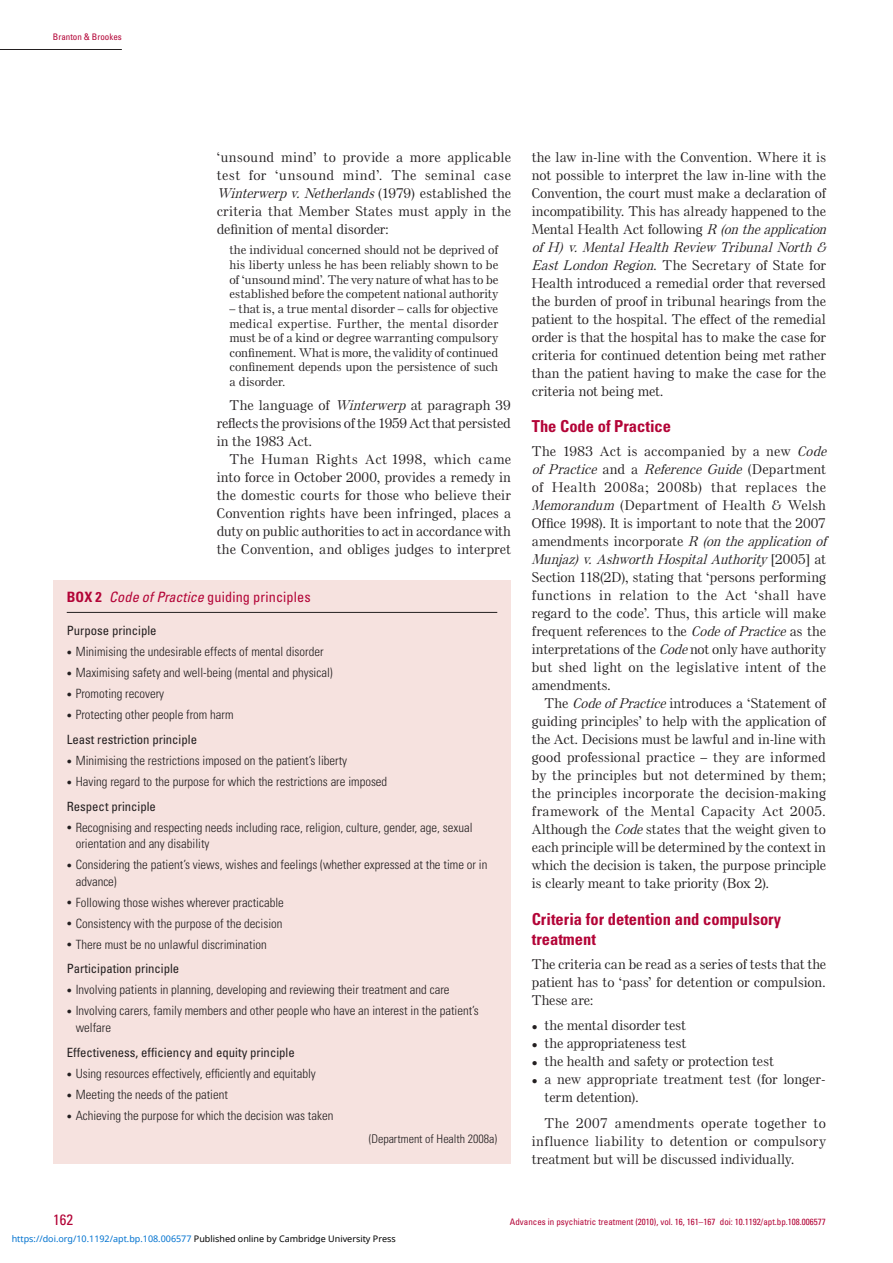
<style>
.page{position:relative;width:893px;height:1263px;background:#fff}
.page>*{position:absolute;margin:0;border:0;box-sizing:border-box;transform-origin:0 0}
.subhead_1{font:700 condensed 16.5px/19.8px "Univers LT Std";color:#b30437}
.Folio{font:condensed 15px "Univers LT Std";color:#b30437}
.Box_title{font:condensed 14.25px "Univers LT Std";letter-spacing:.01em;color:#b30437}
.Body_text{font:500 13.5px/18px "Else NPL Std";letter-spacing:.015em;color:#231f20;text-align:justify}
._1st_para{font:500 13.5px/18px "Else NPL Std";letter-spacing:.025em;color:#231f20}
.Bullet_list{font:500 13.5px "Else NPL Std";letter-spacing:.01em;color:#231f20}
.Bullet_list_last_lin{font:500 13.5px/18px "Else NPL Std";letter-spacing:.015em;color:#231f20}
.Bullet_list_first_li{font:500 13.5px "Else NPL Std";letter-spacing:.015em;color:#231f20}
.Box_bullet_list{font:300 condensed 12.75px/16.5px "Univers LT Std";color:#231f20}
.Box_subhead_1{font:condensed 12.75px "Univers LT Std";color:#231f20}
.Quote__display__case{font:500 12px/14.7px "Else NPL Std";letter-spacing:.01em;color:#231f20;text-align:justify}
.Box_footnote_source{font:300 condensed 12px "Univers LT Std";color:#231f20}
.t1{font:9px "Noto Sans";color:#0172cf}
.running_foot_article{font:condensed 9px "Univers LT Std";color:#b30437}
.running_head_article{font:condensed 9px "Univers LT Std";color:#b30437}
.s1{font-style:italic}
.s2{font-weight:700}
.s3{font-family:"Newspaper Pi BT";font-weight:400;font-stretch:normal;font-size:7.5px}
.s4{font-family:"Newspaper Pi BT";font-weight:400;font-size:8.55px}
.s5{color:#000}
</style>
<div class="page">
<hr style="left:0;top:49px;width:122px;height:1px;background:#231f20">
<div style="left:53px;top:581px;width:458px;height:583px;background:#f6e2df"></div>
<hr style="left:67px;top:612px;width:430px;height:1px;background:#231f20">
<p class="running_head_article" style="left:53px;top:31px;width:70px">Branton &amp; Brookes</p>
<p class="Body_text" style="left:217px;top:148px;width:296px">‘unsound mind’ to provide a more applicable test for ‘unsound mind’. The seminal case <span class="s1">Winterwerp v. Netherlands</span>( 1 9 7 9 ) e s t a b l i s h e d t h e criteria that Member States must apply in the definition of mental disorder:</p>
<p class="Quote__display__case" style="left:230px;top:243px;width:270px">the individual concerned should not be deprived of his liberty unless he has been reliably shown to be of ‘unsound mind’. The very nature of what has to be established before the competent national authority</p>
<p class="Quote__display__case" style="left:230px;top:301px;width:270px">– that is, a true mental disorder – calls for objective medical expertise. Further, the mental disorder must be of a kind or degree warranting compulsory confinement. What is more, the validity of continued confinement depends upon the persistence of such a disorder.</p>
<p class="Body_text" style="left:217px;top:396px;width:296px;text-indent:13px">The language of <span class="s1">Winterwerp</span> at paragraph 39 reflects the provisions of the 1959 Act that persisted in the 1983 Act.</p>
<p class="Body_text" style="left:217px;top:450px;width:296px;text-indent:13px">The Human Rights Act 1998, which came into force in October 2000, provides a remedy in the domestic courts for those who believe their Convention rights have been infringed, places a duty on public authorities to act in accordance with the Convention, and obliges judges to interpret</p>
<p class="Box_title" style="left:67px;top:588px;width:245px"><span class="s2">Box 2</span> <span class="s1">Code of Practice</span> guiding principles</p>
<p class="Box_subhead_1" style="left:67px;top:622px;width:91px">Purpose principle</p>
<p class="Box_bullet_list" style="left:67px;top:643px;width:258px"><span class="s3">•</span> Minimising the undesirable effects of mental disorder</p>
<p class="Box_bullet_list" style="left:67px;top:664px;width:267px"><span class="s3">•</span> Maximising safety and well-being (mental and physical)</p>
<p class="Box_bullet_list" style="left:67px;top:685px;width:99px"><span class="s3">•</span> Promoting recovery</p>
<p class="Box_bullet_list" style="left:67px;top:706px;width:168px"><span class="s3">•</span> Protecting other people from harm</p>
<p class="Box_subhead_1" style="left:67px;top:731px;width:132px">Least restriction principle</p>
<p class="Box_bullet_list" style="left:67px;top:752px;width:282px"><span class="s3">•</span> Minimising the restrictions imposed on the patient’s liberty</p>
<p class="Box_bullet_list" style="left:67px;top:773px;width:322px"><span class="s3">•</span> Having regard to the purpose for which the restrictions are imposed</p>
<p class="Box_subhead_1" style="left:67px;top:798px;width:91px">Respect principle</p>
<p class="Box_bullet_list" style="left:76px;top:819px;width:398px;text-indent:-9px"><span class="s3">•</span> Recognising and respecting needs including race, religion, culture, gender, age, sexual orientation and any disability</p>
<p class="Box_bullet_list" style="left:76px;top:856px;width:413px;text-indent:-9px"><span class="s3">•</span> Considering the patient’s views, wishes and feelings (whether expressed at the time or in advance)</p>
<p class="Box_bullet_list" style="left:67px;top:894px;width:219px"><span class="s3">•</span> Following those wishes wherever practicable</p>
<p class="Box_bullet_list" style="left:67px;top:915px;width:217px"><span class="s3">•</span> Consistency with the purpose of the decision</p>
<p class="Box_bullet_list" style="left:67px;top:936px;width:202px"><span class="s3">•</span> There must be no unlawful discrimination</p>
<p class="Box_subhead_1" style="left:67px;top:961px;width:114px">Participation principle</p>
<p class="Box_bullet_list" style="left:67px;top:981px;width:384px"><span class="s3">•</span> Involving patients in planning, developing and reviewing their treatment and care</p>
<p class="Box_bullet_list" style="left:76px;top:1002px;width:405px;text-indent:-9px"><span class="s3">•</span> Involving carers, family members and other people who have an interest in the patient’s welfare</p>
<p class="Box_subhead_1" style="left:67px;top:1044px;width:230px">Effectiveness, efficiency and equity principle</p>
<p class="Box_bullet_list" style="left:67px;top:1065px;width:251px"><span class="s3">•</span> Using resources effectively, efficiently and equitably</p>
<p class="Box_bullet_list" style="left:67px;top:1086px;width:163px"><span class="s3">•</span> Meeting the needs of the patient</p>
<p class="Box_bullet_list" style="left:67px;top:1107px;width:268px"><span class="s3">•</span> Achieving the purpose for which the decision was taken</p>
<p class="Box_footnote_source" style="left:369px;top:1131px;width:130px">(Department of Health 2008a)</p>
<p class="Body_text" style="left:532px;top:148px;width:300px;text-align:left">the law in-line with the Convention. Where it is not possible to interpret the law in-line with the Convention, the court must make a declaration of incompatibility. This has already happened to the Mental Health Act following <span class="s1">R (ontheapplication of H) v. Mental Health Review Tribunal North &amp; East London Region</span>. The Secretary of State for Health introduced a remedial order that reversed the burden of proof in tribunal hearings from the patient to the hospital. The effect of the remedial order is that the hospital has to make the case for criteria for continued detention being met rather than the patient having to make the case for the criteria not being met.</p>
<p class="subhead_1" style="left:532px;top:417px;width:141px">The Code of Practice</p>
<p class="_1st_para" style="left:532px;top:443px;width:300px">The 1983 Act is accompanied by a new <span class="s1">Code of Practice</span> a n d a <span class="s1">Reference Guide</span> ( D e p a r t m e n t of Health 2008a; 2008b) that replaces the <span class="s1">Memorandum</span> (Department of Health &amp; Welsh Office 1998). It is important to note that the 2007 amendments incorporate <span class="s1">R (ontheapplicationof Munjaz) v. AshworthHospitalAuthority</span>[ 2 0 0 5 ] a t Section 118(2D), stating that ‘persons performing functions in relation to the Act ‘shall have regard to the code’. Thus, this article will make frequent references to the <span class="s1">CodeofPractice</span>as the interpretations of the <span class="s1">Code</span>not only have authority but shed light on the legislative intent of the amendments.</p>
<p class="Body_text" style="left:532px;top:695px;width:296px;text-indent:13px">The <span class="s1">CodeofPractice</span>introduces a ‘Statement of guiding principles’ to help with the application of the Act. Decisions must be lawful and in-line with good professional practice – they are informed by the principles but not determined by them; the principles incorporate the decision-making framework of the Mental Capacity Act 2005.<br>Although the <span class="s1">Code</span>states that the weight given to each principle will be determined by the context in which the decision is taken, the purpose principle is clearly meant to take priority (Box 2).</p>
<p class="subhead_1" style="left:532px;top:909px;width:251px">Criteria for detention and compulsory treatment</p>
<p class="_1st_para" style="left:532px;top:955px;width:296px;text-align:justify">The criteria can be read as a series of tests that the patient has to ‘pass’ for detention or compulsion.<br>These are:</p>
<p class="Bullet_list_first_li" style="left:532px;top:1017px;width:155px"><span class="s4">•</span> the mental disorder test</p>
<p class="Bullet_list" style="left:532px;top:1035px;width:156px"><span class="s4">•</span> the appropriateness test</p>
<p class="Bullet_list" style="left:532px;top:1053px;width:243px"><span class="s4">•</span> the health and safety or protection test</p>
<p class="Bullet_list_last_lin" style="left:544px;top:1070px;width:283px;text-indent:-13px"><span class="s4">•</span> a new appropriate treatment test (for longer&shy;term detention).</p>
<p class="Body_text" style="left:532px;top:1114px;width:295px;text-indent:13px">The 2007 amendments operate together to influence liability to detention or compulsory treatment but will be discussed individually.</p>
<p class="Folio" style="left:53px;top:1210px;width:21px">162</p>
<p class="running_foot_article" style="left:510px;top:1216px;width:317px">Advances in psychiatric treatment (2010), vol. 16, 161–167 doi: 10.1192/apt.bp.108.006577</p>
<p class="t1" style="left:12px;top:1232px;width:386px">https://doi.org/10.1192/apt.bp.108.006577 <span class="s5">Published online by Cambridge University Press</span></p>
</div>
